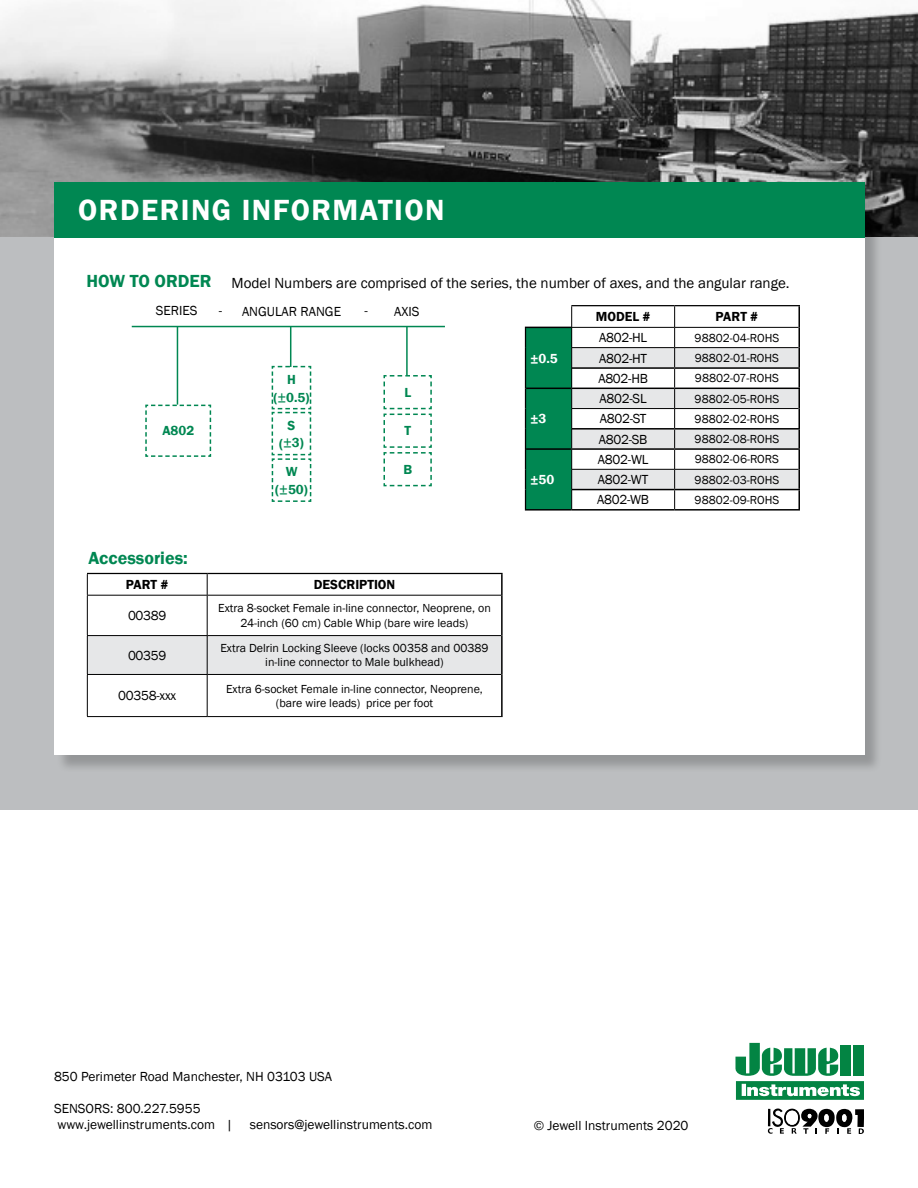
<style>
.page{position:relative;width:918px;height:1188px;background:#fff}
.page>*{position:absolute;margin:0;border:0;box-sizing:border-box;transform-origin:0 0}
.t1{font:600 30px "Franklin Gothic";letter-spacing:.05em;color:#fff}
.t2{font:600 18px "Franklin Gothic";color:#008752}
.t3{font:15px "Franklin Gothic";color:#000}
.t4{font:13.5px/16.2px "Franklin Gothic";color:#000}
.t5{font:600 13.5px "Franklin Gothic";color:#000}
.t6{font:600 13.5px/18px "Franklin Gothic";color:#008752;text-align:center}
.t7{font:600 13.5px "Franklin Gothic";color:#fff}
.t8{font:13.5px "Franklin Gothic";letter-spacing:-.02em;color:#000}
.t9{font:12px/14.4px "Franklin Gothic";color:#000;text-align:center}
.s1{font-weight:400;font-size:15px}
</style>
<div class="page">
<svg style="left:735px;top:1043px;width:129px;height:57px"></svg>
<svg style="left:768px;top:1109px;width:96px;height:25px"></svg>
<img style="left:0;top:0;width:918px;height:238px">
<div style="left:0;top:238px;width:918px;height:572px;background:#bcbec0"></div>
<div style="left:56px;top:185px;width:827px;height:589px;background:#000;opacity:.21"></div>
<div style="left:54px;top:183px;width:810px;height:572px;background:#fff"></div>
<div style="left:54px;top:183px;width:810px;height:55px;background:#008752"></div>
<hr style="left:571px;top:305px;width:104px;height:1px;background:#000">
<hr style="left:675px;top:305px;width:125px;height:1px;background:#000">
<hr style="left:525px;top:509px;width:47px;height:2px;background:#000">
<svg style="left:525px;top:306px;width:275px;height:204px"></svg>
<hr style="left:526px;top:388px;width:46px;height:1px;background:#000">
<hr style="left:572px;top:367px;width:103px;height:2px;background:#000">
<hr style="left:675px;top:367px;width:125px;height:2px;background:#000">
<hr style="left:572px;top:388px;width:103px;height:1px;background:#000">
<hr style="left:675px;top:388px;width:125px;height:1px;background:#000">
<hr style="left:572px;top:428px;width:103px;height:2px;background:#000">
<hr style="left:675px;top:428px;width:125px;height:2px;background:#000">
<hr style="left:572px;top:448px;width:103px;height:2px;background:#000">
<hr style="left:675px;top:448px;width:125px;height:2px;background:#000">
<hr style="left:572px;top:489px;width:103px;height:1px;background:#000">
<hr style="left:675px;top:489px;width:125px;height:1px;background:#000">
<hr style="left:572px;top:509px;width:103px;height:2px;background:#000">
<hr style="left:675px;top:509px;width:125px;height:2px;background:#000">
<hr style="left:132px;top:326px;width:313px;height:1px;background:#008752">
<hr style="left:177px;top:326px;width:1px;height:79px;background:#008752">
<hr style="left:290px;top:326px;width:1px;height:41px;background:#008752">
<hr style="left:406px;top:326px;width:2px;height:49px;background:#008752">
<svg style="left:145px;top:404px;width:67px;height:53px"></svg>
<svg style="left:383px;top:374px;width:49px;height:113px"></svg>
<svg style="left:271px;top:365px;width:41px;height:137px"></svg>
<hr style="left:87px;top:573px;width:120px;height:1px;background:#000">
<hr style="left:207px;top:573px;width:296px;height:1px;background:#000">
<svg style="left:87px;top:574px;width:414px;height:142px"></svg>
<hr style="left:87px;top:595px;width:120px;height:1px;background:#000">
<hr style="left:87px;top:596px;width:1px;height:39px;background:#000">
<hr style="left:207px;top:595px;width:294px;height:1px;background:#000">
<hr style="left:207px;top:596px;width:1px;height:39px;background:#000">
<hr style="left:87px;top:635px;width:120px;height:1px;background:#000">
<hr style="left:87px;top:636px;width:1px;height:38px;background:#000">
<hr style="left:207px;top:635px;width:294px;height:1px;background:#000">
<hr style="left:207px;top:636px;width:1px;height:38px;background:#000">
<hr style="left:87px;top:674px;width:120px;height:1px;background:#000">
<hr style="left:87px;top:675px;width:1px;height:41px;background:#000">
<hr style="left:207px;top:674px;width:294px;height:1px;background:#000">
<hr style="left:207px;top:675px;width:1px;height:41px;background:#000">
<hr style="left:87px;top:716px;width:120px;height:1px;background:#000">
<hr style="left:207px;top:716px;width:296px;height:1px;background:#000">
<hr style="left:501px;top:574px;width:2px;height:21px;background:#000">
<hr style="left:501px;top:595px;width:2px;height:41px;background:#000">
<hr style="left:501px;top:636px;width:2px;height:38px;background:#000">
<hr style="left:501px;top:674px;width:2px;height:42px;background:#000">
<h1 class="t1" style="left:78px;top:200px;width:368px">ORDERING INFORMATION</h1>
<h2 class="t2" style="left:87px;top:275px;width:127px">HOW TO ORDER</h2>
<p class="t4" style="left:156px;top:304px;width:43px">SERIES</p>
<p class="t4" style="left:219px;top:304px;width:5px">-</p>
<p class="t6" style="left:162px;top:423px;width:33px">A802</p>
<p class="t3" style="left:232px;top:278px;width:560px">Model Numbers are comprised of the series, the number of axes, and the angular range.</p>
<p class="t4" style="left:242px;top:304px;width:101px">ANGULAR RANGE</p>
<p class="t4" style="left:365px;top:304px;width:57px">- AXIS</p>
<p class="t6" style="left:274px;top:371px;width:38px">H (<span class="s1">±</span>0.5)</p>
<p class="t6" style="left:279px;top:417px;width:26px">S (<span class="s1">±</span>3)</p>
<p class="t6" style="left:275px;top:464px;width:34px">W (<span class="s1">±</span>50)</p>
<p class="t6" style="left:404px;top:384px;width:8px">L</p>
<p class="t6" style="left:404px;top:423px;width:8px">T</p>
<p class="t6" style="left:403px;top:461px;width:10px">B</p>
<p class="t7" style="left:531px;top:353px;width:29px">±0.5</p>
<p class="t7" style="left:531px;top:414px;width:17px">±3</p>
<p class="t7" style="left:531px;top:475px;width:25px">±50</p>
<p class="t5" style="left:596px;top:312px;width:56px">MODEL #</p>
<p class="t5" style="left:716px;top:312px;width:44px">PART #</p>
<p class="t4" style="left:599px;top:331px;width:50px">A802-HL</p>
<p class="t9" style="left:695px;top:332px;width:86px">98802-04-ROHS</p>
<p class="t4" style="left:599px;top:351px;width:49px">A802-HT</p>
<p class="t9" style="left:695px;top:352px;width:86px">98802-01-ROHS</p>
<p class="t4" style="left:598px;top:371px;width:51px">A802-HB</p>
<p class="t9" style="left:695px;top:372px;width:85px">98802-07-ROHS</p>
<p class="t4" style="left:600px;top:392px;width:49px">A802-SL</p>
<p class="t9" style="left:695px;top:392px;width:86px">98802-05-ROHS</p>
<p class="t4" style="left:600px;top:412px;width:48px">A802-ST</p>
<p class="t9" style="left:695px;top:413px;width:86px">98802-02-ROHS</p>
<p class="t4" style="left:599px;top:432px;width:50px">A802-SB</p>
<p class="t9" style="left:695px;top:433px;width:86px">98802-08-ROHS</p>
<p class="t4" style="left:598px;top:452px;width:52px">A802-WL</p>
<p class="t9" style="left:695px;top:453px;width:86px">98802-06-RORS</p>
<p class="t4" style="left:598px;top:473px;width:52px">A802-WT</p>
<p class="t9" style="left:695px;top:473px;width:86px">98802-03-ROHS</p>
<p class="t4" style="left:597px;top:493px;width:53px">A802-WB</p>
<p class="t9" style="left:695px;top:494px;width:86px">98802-09-ROHS</p>
<h2 class="t2" style="left:89px;top:551px;width:101px">Accessories:</h2>
<p class="t5" style="left:126px;top:580px;width:44px">PART #</p>
<p class="t5" style="left:314px;top:580px;width:83px">DESCRIPTION</p>
<p class="t4" style="left:128px;top:609px;width:40px">00389</p>
<p class="t9" style="left:218px;top:602px;width:274px">Extra 8-socket Female in-line connector, Neoprene, on<br>24-inch (60 cm) Cable Whip (bare wire leads)</p>
<p class="t4" style="left:128px;top:648px;width:40px">00359</p>
<p class="t9" style="left:220px;top:642px;width:270px">Extra Delrin Locking Sleeve (locks 00358 and 00389 in-line connector to Male bulkhead)</p>
<p class="t8" style="left:118px;top:691px;width:59px">00358-xxx</p>
<p class="t9" style="left:226px;top:682px;width:258px">Extra 6-socket Female in-line connector, Neoprene, (bare wire leads) price per foot</p>
<p class="t4" style="left:54px;top:1069px;width:280px">850 Perimeter Road Manchester, NH 03103 USA</p>
<p class="t4" style="left:54px;top:1102px;width:180px">SENSORS: 800.227.5955 www.jewellinstruments.com |</p>
<p class="t4" style="left:250px;top:1118px;width:184px">sensors@jewellinstruments.com</p>
<p class="t4" style="left:534px;top:1119px;width:156px">© Jewell Instruments 2020</p>
</div>
